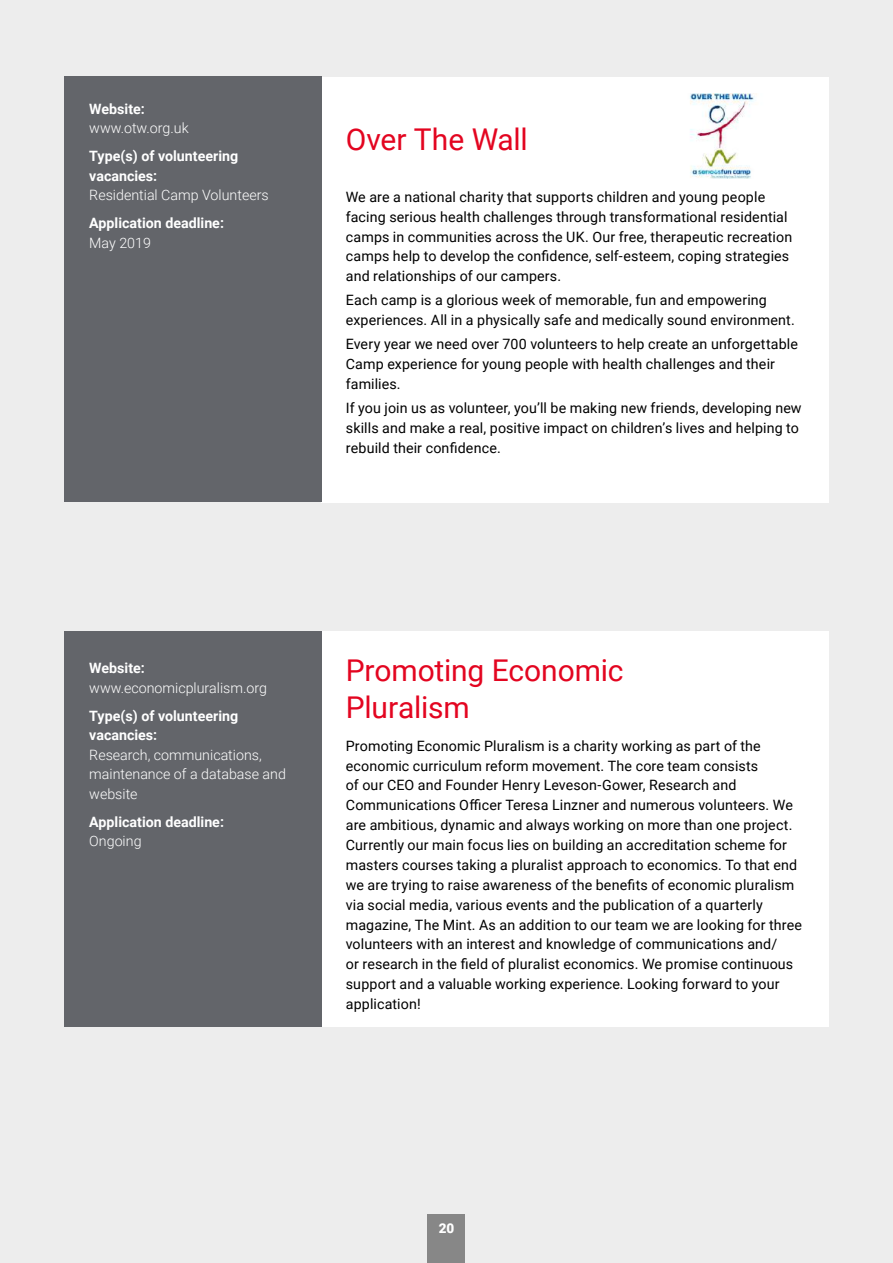
<style>
.page{position:relative;width:893px;height:1263px;background:#ededed}
.page>*{position:absolute;margin:0;border:0;box-sizing:border-box;transform-origin:0 0}
.t1{font:30px/37.5px "Roboto";letter-spacing:-.005em;color:#e30520}
.t2{font:14.25px/20px "Roboto";letter-spacing:.01em;color:#000}
.t3{font:300 14.25px/19.5px "Roboto";color:#fff}
.t4{font:700 14.25px/19.5px "Roboto";color:#fff}
.t5{font:900 13.5px "Roboto";color:#fff}
</style>
<div class="page">
<div style="left:428px;top:1215px;width:37px;height:48px;background:#878787"></div>
<div style="left:322px;top:78px;width:507px;height:425px;background:#fff"></div>
<img style="left:690px;top:93px;width:67px;height:86px">
<div style="left:64px;top:77px;width:258px;height:425px;background:#63656a"></div>
<div style="left:322px;top:631px;width:507px;height:396px;background:#fff"></div>
<div style="left:64px;top:631px;width:258px;height:396px;background:#63656a"></div>
<p class="t4" style="left:89px;top:99px;width:57px">Website:</p>
<p class="t3" style="left:89px;top:118px;width:101px">www.otw.org.uk</p>
<p class="t4" style="left:89px;top:146px;width:150px">Type(s) of volunteering vacancies:</p>
<p class="t3" style="left:89px;top:185px;width:181px">Residential Camp Volunteers</p>
<p class="t4" style="left:89px;top:213px;width:136px">Application deadline:</p>
<p class="t3" style="left:89px;top:233px;width:63px">May 2019</p>
<h1 class="t1" style="left:346px;top:119px;width:183px">Over The Wall</h1>
<p class="t2" style="left:346px;top:186px;width:448px">We are a national charity that supports children and young people facing serious health challenges through transformational residential camps in communities across the UK. Our free, therapeutic recreation camps help to develop the confidence, self-esteem, coping strategies and relationships of our campers.</p>
<p class="t2" style="left:346px;top:290px;width:451px">Each camp is a glorious week of memorable, fun and empowering experiences. All in a physically safe and medically sound environment.</p>
<p class="t2" style="left:346px;top:334px;width:454px">Every year we need over 700 volunteers to help create an unforgettable<br>Camp experience for young people with health challenges and their families.</p>
<p class="t2" style="left:346px;top:398px;width:457px">If you join us as volunteer, you’ll be making new friends, developing new skills and make a real, positive impact on children’s lives and helping to rebuild their confidence.</p>
<p class="t4" style="left:89px;top:658px;width:57px">Website:</p>
<p class="t3" style="left:89px;top:677px;width:179px">www.economicpluralism.org</p>
<p class="t4" style="left:89px;top:705px;width:150px">Type(s) of volunteering vacancies:</p>
<p class="t3" style="left:89px;top:744px;width:198px">Research, communications, maintenance of a database and website</p>
<p class="t4" style="left:89px;top:811px;width:136px">Application deadline:</p>
<p class="t3" style="left:89px;top:831px;width:54px">Ongoing</p>
<h1 class="t1" style="left:346px;top:650px;width:279px">Promoting Economic<br>Pluralism</h1>
<p class="t2" style="left:346px;top:735px;width:458px">Promoting Economic Pluralism is a charity working as part of the economic curriculum reform movement. The core team consists<br>of our CEO and Founder Henry Leveson-Gower, Research and Communications Officer Teresa Linzner and numerous volunteers. We are ambitious, dynamic and always working on more than one project.<br>Currently our main focus lies on building an accreditation scheme for masters courses taking a pluralist approach to economics. To that end we are trying to raise awareness of the benefits of economic pluralism via social media, various events and the publication of a quarterly magazine, The Mint. As an addition to our team we are looking for three volunteers with an interest and knowledge of communications and/<br>or research in the field of pluralist economics. We promise continuous support and a valuable working experience. Looking forward to your application!</p>
<p class="t5" style="left:439px;top:1219px;width:17px">20</p>
</div>
